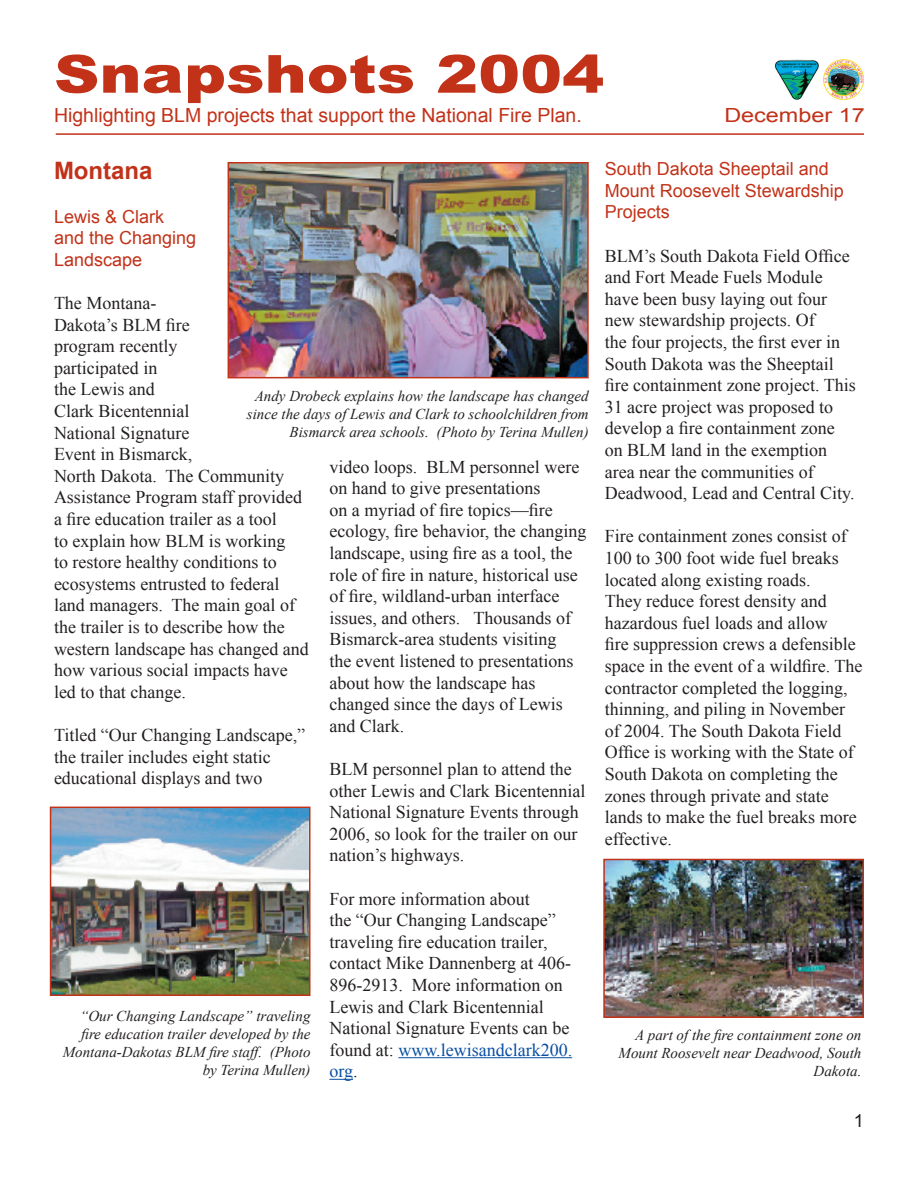
<style>
.page{position:relative;width:918px;height:1188px;background:#fff}
.page>*{position:absolute;margin:0;border:0;box-sizing:border-box;transform-origin:0 0}
.t1{font:900 52.5px "Arial";color:#c23219;scale:1.2 1}
.t2{font:700 24px "Arial";color:#c23219}
.t3{font:19.5px "Arial";color:#c23219}
.t4{font:19.5px "Arial";color:#c23219;scale:1.2 1}
.t5{font:18px/21.6px "Times New Roman";color:#231f20}
.t6{font:18px/21.6px "Arial";color:#c23219}
.t7{font:18px "Arial";color:#231f20}
.t8{font:italic 15px/18px "Times New Roman";color:#231f20;text-align:right}
.s1{color:#094fa3}
</style>
<div class="page">
<hr style="left:56px;top:133px;width:808px;height:2px;background:#c23219">
<img style="left:823px;top:59px;width:41px;height:41px">
<img style="left:775px;top:59px;width:43px;height:40px">
<hr style="left:398px;top:1057px;width:174px;height:1px;background:#094fa3">
<svg style="left:329px;top:1079px;width:24px;height:1px"></svg>
<img style="left:231px;top:165px;width:355px;height:210px">
<div style="left:228px;top:162px;width:361px;height:216px;border:2px solid #c23219"></div>
<img style="left:53px;top:810px;width:254px;height:183px">
<div style="left:50px;top:807px;width:260px;height:189px;border:2px solid #c23219"></div>
<img style="left:606px;top:862px;width:255px;height:153px">
<div style="left:603px;top:859px;width:261px;height:159px;border:2px solid #c23219"></div>
<h1 class="t1" style="left:54px;top:36px;width:460px">Snapshots 2004</h1>
<p class="t3" style="left:54px;top:103px;width:529px">Highlighting BLM projects that support the National Fire Plan.</p>
<p class="t4" style="left:724px;top:102px;width:119px">December 17</p>
<h2 class="t2" style="left:54px;top:155px;width:100px">Montana</h2>
<p class="t6" style="left:54px;top:206px;width:144px">Lewis &amp; Clark and the Changing<br>Landscape</p>
<p class="t5" style="left:54px;top:292px;width:256px">The Montana-<br>Dakota’s BLM fire<br>program recently<br>participated in<br>the Lewis and<br>Clark Bicentennial<br>National Signature<br>Event in Bismarck,<br>North Dakota. The Community<br>Assistance Program staff provided a fire education trailer as a tool<br>to explain how BLM is working<br>to restore healthy conditions to ecosystems entrusted to federal land managers. The main goal of the trailer is to describe how the western landscape has changed and how various social impacts have led to that change.</p>
<p class="t5" style="left:54px;top:724px;width:253px">Titled “Our Changing Landscape,” the trailer includes eight static educational displays and two</p>
<p class="t6" style="left:605px;top:158px;width:241px">South Dakota Sheeptail and<br>Mount Roosevelt Stewardship<br>Projects</p>
<p class="t5" style="left:605px;top:244px;width:253px">BLM’s South Dakota Field Office and Fort Meade Fuels Module have been busy laying out four new stewardship projects. Of<br>the four projects, the first ever in<br>South Dakota was the Sheeptail fire containment zone project. This<br>31 acre project was proposed to develop a fire containment zone on BLM land in the exemption area near the communities of<br>Deadwood, Lead and Central City.</p>
<p class="t5" style="left:605px;top:525px;width:259px">Fire containment zones consist of<br>100 to 300 foot wide fuel breaks located along existing roads.<br>They reduce forest density and hazardous fuel loads and allow<br>fire suppression crews a defensible space in the event of a wildfire. The contractor completed the logging, thinning, and piling in November of 2004. The South Dakota Field<br>Office is working with the State of<br>South Dakota on completing the zones through private and state lands to make the fuel breaks more effective.</p>
<p class="t8" style="left:247px;top:387px;width:343px">Andy Drobeck explains how the landscape has changed since the days of Lewis and Clark to schoolchildren from<br>Bismarck area schools. (Photo by Terina Mullen)</p>
<p class="t5" style="left:329px;top:455px;width:259px">video loops. BLM personnel were on hand to give presentations<br>on a myriad of fire topics—fire ecology, fire behavior, the changing landscape, using fire as a tool, the role of fire in nature, historical use of fire, wildland-urban interface issues, and others. Thousands of<br>Bismarck-area students visiting<br>the event listened to presentations about how the landscape has changed since the days of Lewis and Clark.</p>
<p class="t5" style="left:329px;top:758px;width:257px">BLM personnel plan to attend the other Lewis and Clark Bicentennial<br>National Signature Events through<br>2006, so look for the trailer on our nation’s highways.</p>
<p class="t5" style="left:329px;top:887px;width:244px">For more information about<br>the “Our Changing Landscape” traveling fire education trailer, contact Mike Dannenberg at 406-<br>896-2913. More information on<br>Lewis and Clark Bicentennial<br>National Signature Events can be found at: <span class="s1">www.lewisandclark200. org</span>.</p>
<p class="t8" style="left:63px;top:1007px;width:249px">“Our Changing Landscape” traveling fire education trailer developed by the Montana-Dakotas BLM fire staff. (Photo by Terina Mullen)</p>
<p class="t8" style="left:619px;top:1026px;width:244px">A part of the fire containment zone on<br>Mount Roosevelt near Deadwood, South<br>Dakota.</p>
<p class="t7" style="left:854px;top:1108px;width:12px">1</p>
</div>
